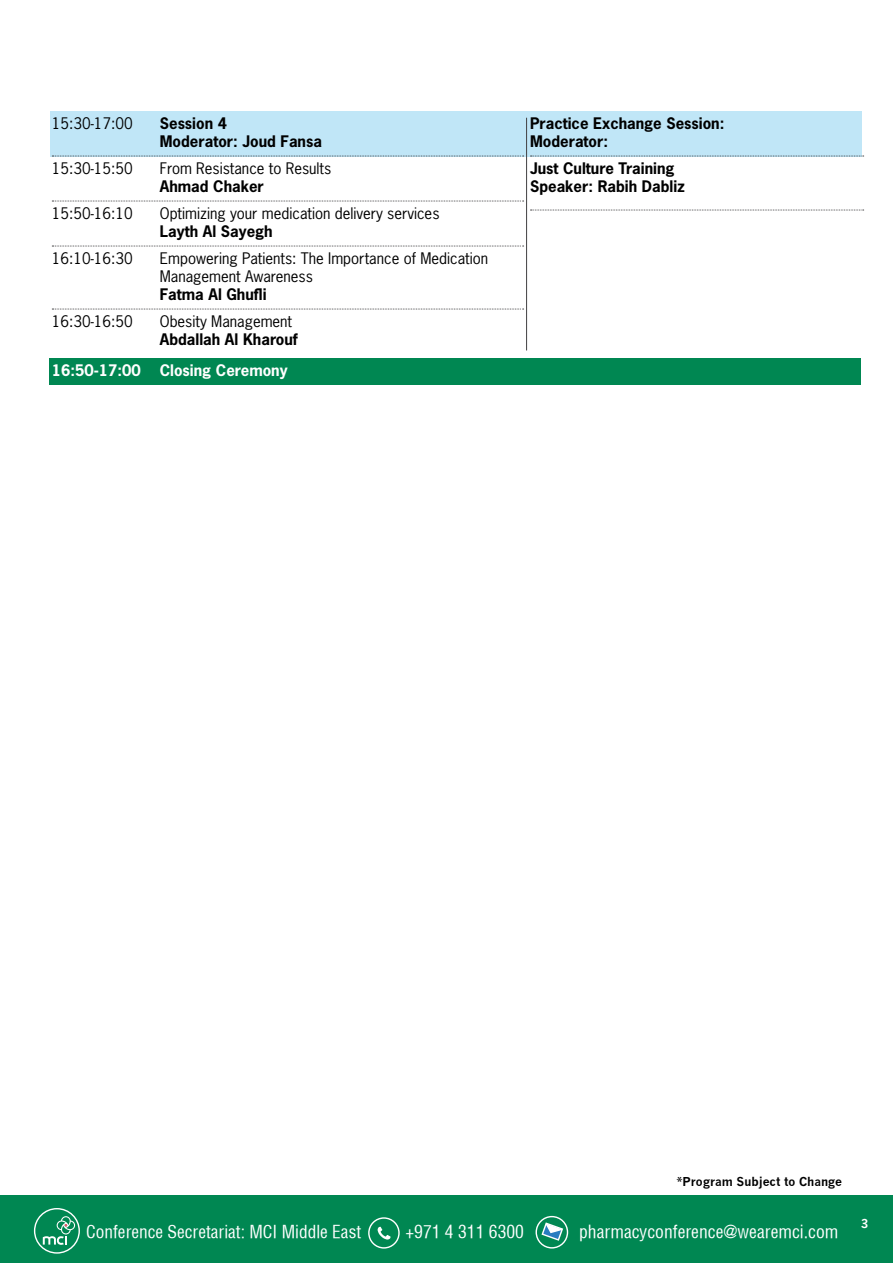
<style>
.page{position:relative;width:893px;height:1263px;background:#fff}
.page>*{position:absolute;margin:0;border:0;box-sizing:border-box;transform-origin:0 0}
.t1{font:condensed 17.4px "Helvetica";color:#fff}
.t2{font:condensed 17.25px "Helvetica";color:#fff}
.t3{font:15px/18px "News Gothic Std";color:#000}
.t4{font:700 15px/18px "News Gothic Std";color:#000}
.t5{font:700 15px "News Gothic Std";color:#fff}
.t6{font:700 12px "News Gothic";color:#000}
.t7{font:700 12px "News Gothic";color:#fff}
</style>
<div class="page">
<div style="left:0;top:1195px;width:893px;height:68px;background:#008752"></div>
<svg style="left:369px;top:1218px;width:30px;height:30px"></svg>
<div style="left:368px;top:1217px;width:32px;height:31px;border:1px solid #fff;border-radius:50%"></div>
<svg style="left:35px;top:1209px;width:44px;height:44px"></svg>
<div style="left:34px;top:1208px;width:46px;height:46px;border:1px solid #fff;border-radius:50%"></div>
<svg style="left:43px;top:1216px;width:32px;height:29px"></svg>
<svg style="left:378px;top:1227px;width:13px;height:12px"></svg>
<svg style="left:536px;top:1216px;width:31px;height:32px"></svg>
<div style="left:536px;top:1216px;width:32px;height:32px;border:1px solid #fff;border-radius:50%"></div>
<svg style="left:541px;top:1221px;width:23px;height:21px"></svg>
<div style="left:50px;top:358px;width:811px;height:26px;background:#008752"></div>
<div style="left:51px;top:111px;width:811px;height:46px;background:#c0e6f7"></div>
<svg style="left:52px;top:156px;width:472px;height:1px"></svg>
<svg style="left:52px;top:201px;width:472px;height:1px"></svg>
<svg style="left:52px;top:246px;width:472px;height:1px"></svg>
<svg style="left:52px;top:309px;width:472px;height:1px"></svg>
<svg style="left:530px;top:156px;width:334px;height:1px"></svg>
<svg style="left:530px;top:210px;width:334px;height:1px"></svg>
<hr style="left:526px;top:118px;width:1px;height:232px;background:#414042">
<p class="t3" style="left:52px;top:115px;width:82px">15:30-17:00</p>
<p class="t4" style="left:160px;top:114px;width:164px">Session 4<br>Moderator: Joud Fansa</p>
<p class="t3" style="left:52px;top:160px;width:82px">15:30-15:50</p>
<p class="t3" style="left:160px;top:160px;width:173px">From Resistance to Results</p>
<p class="t4" style="left:160px;top:177px;width:106px">Ahmad Chaker</p>
<p class="t3" style="left:52px;top:205px;width:82px">15:50-16:10</p>
<p class="t3" style="left:160px;top:205px;width:281px">Optimizing your medication delivery services</p>
<p class="t4" style="left:160px;top:222px;width:114px">Layth Al Sayegh</p>
<p class="t3" style="left:52px;top:250px;width:82px">16:10-16:30</p>
<p class="t3" style="left:160px;top:250px;width:330px">Empowering Patients: The Importance of Medication<br>Management Awareness</p>
<p class="t4" style="left:160px;top:285px;width:108px">Fatma Al Ghufli</p>
<p class="t3" style="left:52px;top:313px;width:82px">16:30-16:50</p>
<p class="t3" style="left:160px;top:313px;width:134px">Obesity Management</p>
<p class="t4" style="left:160px;top:330px;width:139px">Abdallah Al Kharouf</p>
<p class="t5" style="left:52px;top:360px;width:91px">16:50-17:00</p>
<p class="t5" style="left:160px;top:360px;width:129px">Closing Ceremony</p>
<p class="t4" style="left:530px;top:114px;width:196px">Practice Exchange Session:<br>Moderator:</p>
<p class="t4" style="left:530px;top:159px;width:157px">Just Culture Training<br>Speaker: Rabih Dabliz</p>
<p class="t6" style="left:677px;top:1175px;width:166px">*Program Subject to Change</p>
<p class="t2" style="left:86px;top:1221px;width:277px">Conference Secretariat: MCI Middle East</p>
<p class="t1" style="left:405px;top:1221px;width:120px">+971 4 311 6300</p>
<p class="t1" style="left:579px;top:1221px;width:261px">pharmacyconference@wearemci.com</p>
<p class="t7" style="left:861px;top:1216px;width:9px">3</p>
</div>
